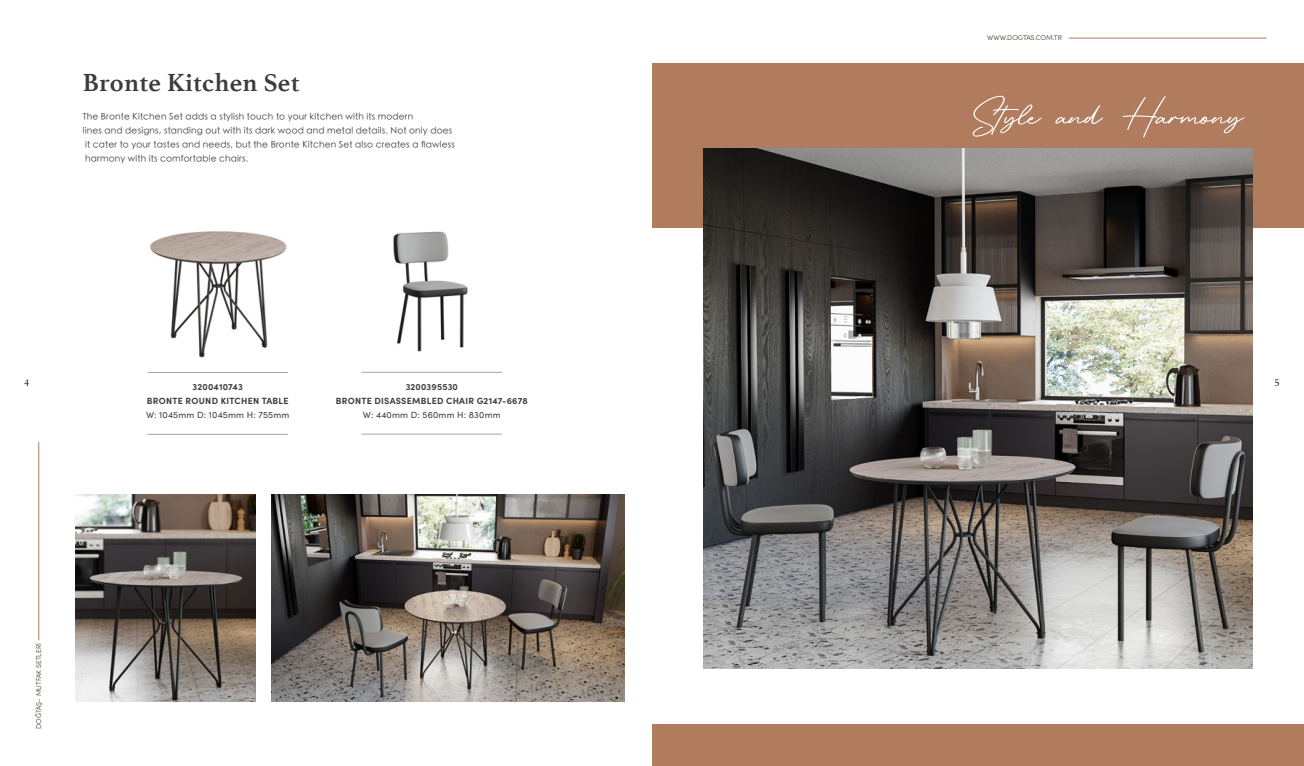
<style>
.page{position:relative;width:1304px;height:766px;background:#fff}
.page>*{position:absolute;margin:0;border:0;box-sizing:border-box;transform-origin:0 0}
.t1{font:56.2px "Retro Signature";letter-spacing:-.025em;color:#fff}
.t2{font:700 26px "Athelas";letter-spacing:.01em;color:#3c3c3d}
.t3{font:10px "Cardo";color:#000}
.t4{font:300 9px/14px "ST Heiti SC";letter-spacing:.02em;color:#3c3c3d}
.t5{font:700 9px/14px "Sofia Pro";letter-spacing:.03em;color:#3c3c3d;text-align:center}
.t6{font:9px "Sofia Pro";letter-spacing:.02em;color:#3c3c3d}
.t7{font:300 7px "Sofia Pro";color:#3a3518}
</style>
<div class="page">
<img style="left:150px;top:231px;width:137px;height:127px">
<hr style="left:147px;top:372px;width:141px;height:1px;background:#a4a5a7">
<hr style="left:147px;top:433px;width:141px;height:1px;background:#a4a5a7">
<img style="left:393px;top:231px;width:75px;height:121px">
<hr style="left:362px;top:371px;width:140px;height:1px;background:#a4a5a7">
<hr style="left:362px;top:433px;width:140px;height:1px;background:#a4a5a7">
<div style="left:652px;top:724px;width:652px;height:41px;background:#b17c5d"></div>
<div style="left:652px;top:63px;width:652px;height:165px;background:#b17c5d"></div>
<img style="left:703px;top:149px;width:550px;height:519px">
<img style="left:75px;top:494px;width:180px;height:206px">
<img style="left:272px;top:494px;width:352px;height:206px">
<hr style="left:38px;top:442px;width:1px;height:198px;background:#b17c5d">
<hr style="left:1069px;top:38px;width:198px;height:1px;background:#b17c5d">
<h2 class="t2" style="left:83px;top:61px;width:218px">Bronte Kitchen Set</h2>
<p class="t4" style="left:83px;top:108px;width:374px">The Bronte Kitchen Set adds a stylish touch to your kitchen with its modern<br>lines and designs, standing out with its dark wood and metal details. Not only does it cater to your tastes and needs, but the Bronte Kitchen Set also creates a flawless harmony with its comfortable chairs.</p>
<p class="t7" style="left:987px;top:33px;width:76px">WWW.DOGTAS.COM.TR</p>
<h1 class="t1" style="left:971px;top:83px;width:274px">Style and Harmony</h1>
<p class="t3" style="left:24px;top:375px;width:7px">4</p>
<p class="t3" style="left:1275px;top:375px;width:7px">5</p>
<p class="t5" style="left:336px;top:379px;width:194px">3200395530<br>BRONTE DISASSEMBLED CHAIR G2147-6678</p>
<p class="t6" style="left:363px;top:408px;width:139px">W: 440mm D: 560mm H: 830mm</p>
<p class="t5" style="left:147px;top:379px;width:143px">3200410743<br>BRONTE ROUND KITCHEN TABLE</p>
<p class="t6" style="left:146px;top:408px;width:145px">W: 1045mm D: 1045mm H: 755mm</p>
<p class="t7" style="left:34px;top:728px;width:87px;rotate:-90deg">DOĞTAŞ- MUTFAK SETLERİ</p>
</div>
